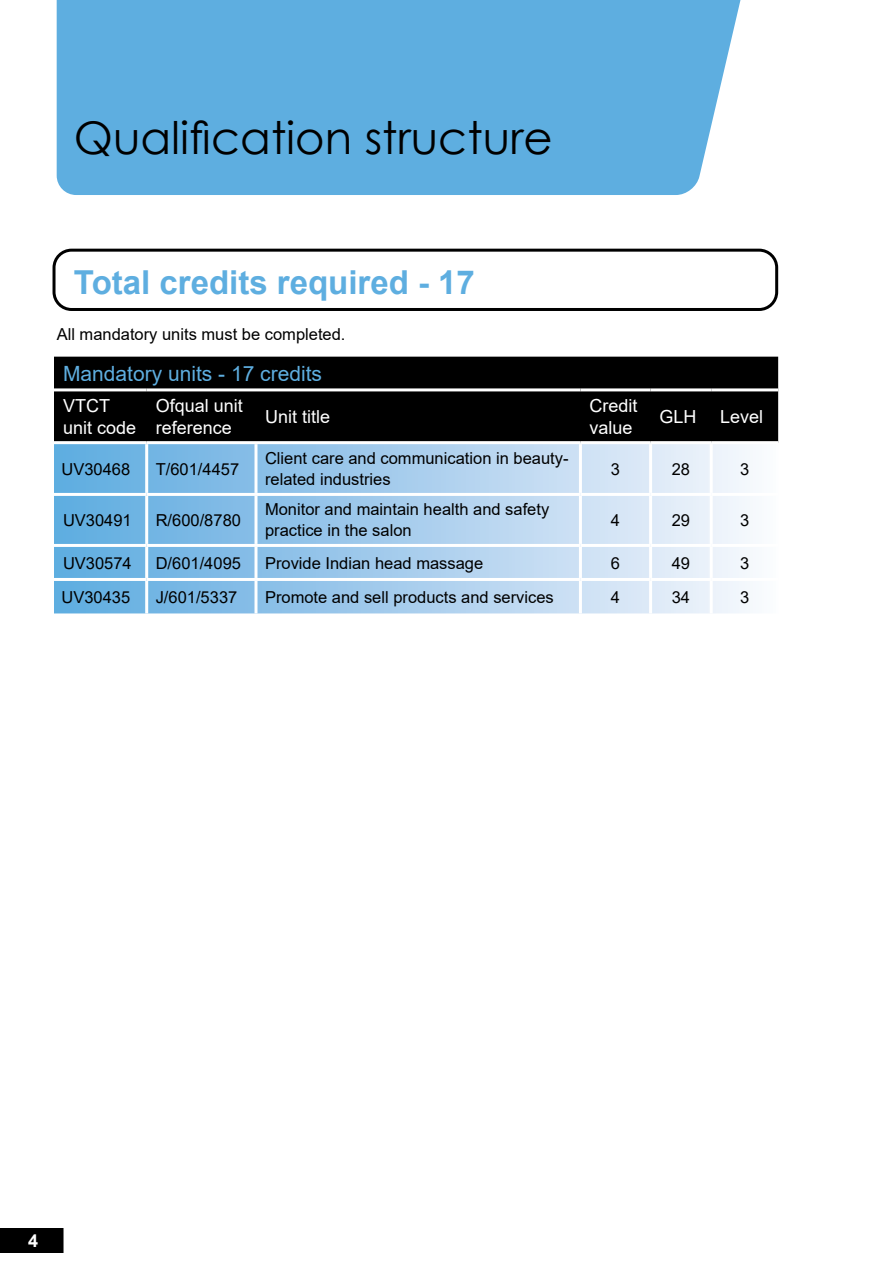
<style>
.page{position:relative;width:893px;height:1263px;background:#fff}
.page>*{position:absolute;margin:0;border:0;box-sizing:border-box;transform-origin:0 0}
.t1{font:45px "Century Gothic";color:#000}
.t2{font:700 33px "Arial";color:#5eaee0}
.t3{font:21px "Arial";color:#5eaee0}
.t4{font:18px/21.6px "Arial";color:#fff}
.t5{font:700 18px "Arial";color:#fff}
.t6{font:16.5px/21px "Arial";color:#000}
</style>
<div class="page">
<div style="left:56px;top:0;width:685px;height:195px;background:#5eaee0"></div>
<div style="left:54px;top:357px;width:724px;height:84px;background:#000"></div>
<svg style="left:54px;top:444px;width:696px;height:169px;background:#a6ceed"></svg>
<hr style="left:145px;top:444px;width:3px;height:49px;background:#fff">
<hr style="left:254px;top:444px;width:3px;height:49px;background:#fff">
<hr style="left:579px;top:444px;width:3px;height:49px;background:#fff">
<hr style="left:649px;top:444px;width:3px;height:49px;background:#fff">
<hr style="left:710px;top:444px;width:3px;height:49px;background:#fff">
<hr style="left:54px;top:493px;width:93px;height:3px;background:#fff">
<hr style="left:147px;top:493px;width:109px;height:3px;background:#fff">
<hr style="left:145px;top:496px;width:3px;height:48px;background:#fff">
<hr style="left:256px;top:493px;width:324px;height:3px;background:#fff">
<hr style="left:254px;top:496px;width:3px;height:48px;background:#fff">
<hr style="left:580px;top:493px;width:71px;height:3px;background:#fff">
<hr style="left:579px;top:496px;width:3px;height:48px;background:#fff">
<hr style="left:651px;top:493px;width:60px;height:3px;background:#fff">
<hr style="left:649px;top:496px;width:3px;height:48px;background:#fff">
<hr style="left:711px;top:493px;width:67px;height:3px;background:#fff">
<hr style="left:710px;top:496px;width:3px;height:48px;background:#fff">
<hr style="left:54px;top:544px;width:93px;height:3px;background:#fff">
<hr style="left:147px;top:544px;width:109px;height:3px;background:#fff">
<hr style="left:145px;top:547px;width:3px;height:31px;background:#fff">
<hr style="left:256px;top:544px;width:324px;height:3px;background:#fff">
<hr style="left:254px;top:547px;width:3px;height:31px;background:#fff">
<hr style="left:580px;top:544px;width:71px;height:3px;background:#fff">
<hr style="left:579px;top:547px;width:3px;height:31px;background:#fff">
<hr style="left:651px;top:544px;width:60px;height:3px;background:#fff">
<hr style="left:649px;top:547px;width:3px;height:31px;background:#fff">
<hr style="left:711px;top:544px;width:67px;height:3px;background:#fff">
<hr style="left:710px;top:547px;width:3px;height:31px;background:#fff">
<hr style="left:54px;top:578px;width:93px;height:3px;background:#fff">
<hr style="left:147px;top:578px;width:109px;height:3px;background:#fff">
<hr style="left:145px;top:581px;width:3px;height:32px;background:#fff">
<hr style="left:256px;top:578px;width:324px;height:3px;background:#fff">
<hr style="left:254px;top:581px;width:3px;height:32px;background:#fff">
<hr style="left:580px;top:578px;width:71px;height:3px;background:#fff">
<hr style="left:579px;top:581px;width:3px;height:32px;background:#fff">
<hr style="left:651px;top:578px;width:60px;height:3px;background:#fff">
<hr style="left:649px;top:581px;width:3px;height:32px;background:#fff">
<hr style="left:711px;top:578px;width:67px;height:3px;background:#fff">
<hr style="left:710px;top:581px;width:3px;height:32px;background:#fff">
<hr style="left:54px;top:388px;width:93px;height:3px;background:#fff">
<hr style="left:147px;top:388px;width:109px;height:3px;background:#fff">
<hr style="left:256px;top:388px;width:324px;height:3px;background:#fff">
<hr style="left:580px;top:388px;width:71px;height:3px;background:#fff">
<hr style="left:651px;top:388px;width:60px;height:3px;background:#fff">
<hr style="left:711px;top:388px;width:67px;height:3px;background:#fff">
<div style="left:53px;top:249px;width:725px;height:62px;border:3px solid #000;border-radius:18px"></div>
<div style="left:0;top:1228px;width:63px;height:25px;background:#000"></div>
<h1 class="t1" style="left:74px;top:106px;width:480px">Qualification structure</h1>
<h2 class="t2" style="left:74px;top:259px;width:403px">Total credits required - 17</h2>
<p class="t6" style="left:57px;top:323px;width:290px">All mandatory units must be completed.</p>
<p class="t3" style="left:63px;top:359px;width:261px">Mandatory units - 17 credits</p>
<p class="t4" style="left:63px;top:395px;width:75px">VTCT unit code</p>
<p class="t4" style="left:156px;top:395px;width:89px">Ofqual unit reference</p>
<p class="t4" style="left:265px;top:406px;width:67px">Unit title</p>
<p class="t4" style="left:589px;top:395px;width:50px">Credit value</p>
<p class="t4" style="left:660px;top:406px;width:39px">GLH</p>
<p class="t4" style="left:720px;top:406px;width:45px">Level</p>
<p class="t6" style="left:62px;top:458px;width:70px">UV30468</p>
<p class="t6" style="left:156px;top:458px;width:85px">T/601/4457</p>
<p class="t6" style="left:265px;top:448px;width:305px">Client care and communication in beauty&shy;related industries</p>
<p class="t6" style="left:611px;top:458px;width:11px">3</p>
<p class="t6" style="left:672px;top:458px;width:20px">28</p>
<p class="t6" style="left:740px;top:458px;width:11px">3</p>
<p class="t6" style="left:63px;top:509px;width:70px">UV30491</p>
<p class="t6" style="left:156px;top:509px;width:87px">R/600/8780</p>
<p class="t6" style="left:265px;top:499px;width:286px">Monitor and maintain health and safety practice in the salon</p>
<p class="t6" style="left:611px;top:510px;width:11px">4</p>
<p class="t6" style="left:672px;top:510px;width:20px">29</p>
<p class="t6" style="left:740px;top:510px;width:11px">3</p>
<p class="t6" style="left:63px;top:552px;width:70px">UV30574</p>
<p class="t6" style="left:156px;top:552px;width:87px">D/601/4095</p>
<p class="t6" style="left:265px;top:552px;width:220px">Provide Indian head massage</p>
<p class="t6" style="left:611px;top:552px;width:11px">6</p>
<p class="t6" style="left:672px;top:552px;width:20px">49</p>
<p class="t6" style="left:740px;top:552px;width:11px">3</p>
<p class="t6" style="left:62px;top:586px;width:70px">UV30435</p>
<p class="t6" style="left:156px;top:586px;width:83px">J/601/5337</p>
<p class="t6" style="left:265px;top:586px;width:290px">Promote and sell products and services</p>
<p class="t6" style="left:611px;top:586px;width:11px">4</p>
<p class="t6" style="left:672px;top:586px;width:20px">34</p>
<p class="t6" style="left:740px;top:586px;width:11px">3</p>
<p class="t5" style="left:28px;top:1228px;width:12px">4</p>
</div>
